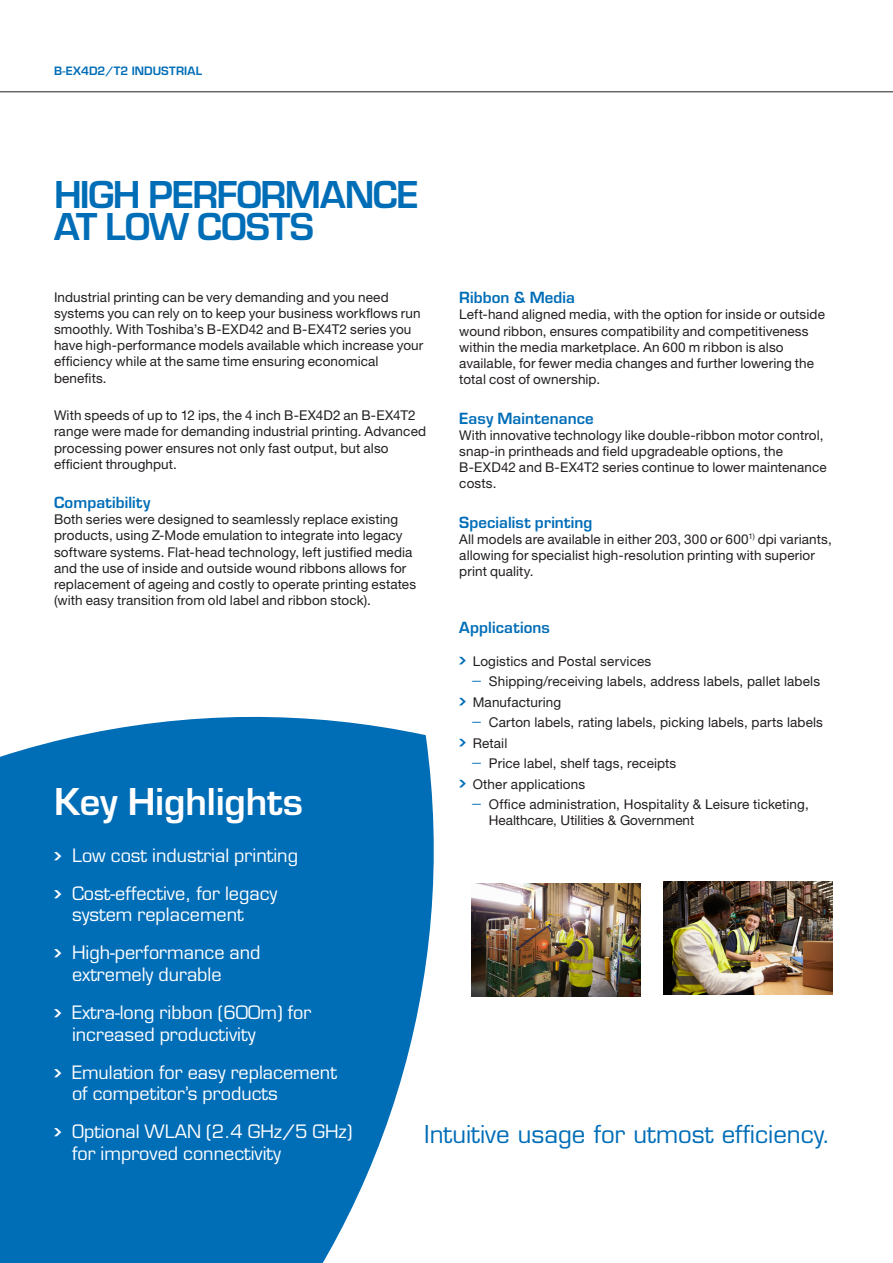
<style>
.page{position:relative;width:893px;height:1263px;background:#fff}
.page>*{position:absolute;margin:0;border:0;box-sizing:border-box;transform-origin:0 0}
.Section_title_gradie{font:600 36px/32.4px "Eurostile LT Std";letter-spacing:-.04em;color:#006db7}
.Highlight_bullets{font:600 36px "Eurostile LT Std";color:#fff}
.t1{font:24px "Eurostile LT Std";color:#006db7}
.Highlight_bullets-2{font:18px/21.6px "Eurostile LT Std";color:#fff}
.Sub_heading_level_1{font:600 15px "Eurostile LT Std";letter-spacing:.005em;color:#006db7}
.Main_text_BLACK{font:13.5px/16.2px "Helvetica Neue LT Std";letter-spacing:.01em;color:#231f20}
.t2{font:600 11.25px "Eurostile LT Std";letter-spacing:.01em;color:#006db7}
.s1{font-family:"Chevron";font-size:21px}
.s2{font-family:"Chevron";font-size:19.5px;color:#006db7}
.s3{font-family:"Caslon Book BE";font-size:19.5px;color:#006db7}
</style>
<div class="page">
<hr style="left:0;top:92px;width:893px;height:1px;background:#231f20">
<svg style="left:0;top:717px;width:434px;height:546px;background:#1579bc"></svg>
<img style="left:471px;top:883px;width:170px;height:113px">
<img style="left:663px;top:882px;width:170px;height:113px">
<p class="t2" style="left:54px;top:64px;width:150px">B-EX4D2/T2 INDUSTRIAL</p>
<p class="Section_title_gradie" style="left:54px;top:178px;width:366px">HIGH PERFORMANCE<br>AT LOW COSTS</p>
<p class="Main_text_BLACK" style="left:54px;top:289px;width:371px">Industrial printing can be very demanding and you need systems you can rely on to keep your business workflows run smoothly. With Toshiba’s B-EXD42 and B-EX4T2 series you have high-performance models available which increase your efficiency while at the same time ensuring economical benefits.</p>
<p class="Main_text_BLACK" style="left:54px;top:407px;width:374px">With speeds of up to 12 ips, the 4 inch B-EX4D2 an B-EX4T2 range were made for demanding industrial printing. Advanced processing power ensures not only fast output, but also efficient throughput.</p>
<p class="Sub_heading_level_1" style="left:54px;top:493px;width:98px">Compatibility</p>
<p class="Main_text_BLACK" style="left:54px;top:511px;width:364px">Both series were designed to seamlessly replace existing products, using Z-Mode emulation to integrate into legacy software systems. Flat-head technology, left justified media and the use of inside and outside wound ribbons allows for replacement of ageing and costly to operate printing estates (with easy transition from old label and ribbon stock).</p>
<p class="Sub_heading_level_1" style="left:459px;top:288px;width:117px">Ribbon &amp; Media</p>
<p class="Main_text_BLACK" style="left:459px;top:306px;width:367px">Left-hand aligned media, with the option for inside or outside wound ribbon, ensures compatibility and competitiveness within the media marketplace. An 600 m ribbon is also available, for fewer media changes and further lowering the total cost of ownership.</p>
<p class="Sub_heading_level_1" style="left:459px;top:409px;width:136px">Easy Maintenance</p>
<p class="Main_text_BLACK" style="left:459px;top:427px;width:369px">With innovative technology like double-ribbon motor control, snap-in printheads and field upgradeable options, the B-EXD42 and B-EX4T2 series continue to lower maintenance costs.</p>
<p class="Sub_heading_level_1" style="left:459px;top:513px;width:135px">Specialist printing</p>
<p class="Main_text_BLACK" style="left:459px;top:531px;width:374px">All models are available in either 203, 300 or 600<sup>1)</sup> dpi variants, allowing for specialist high-resolution printing with superior print quality.</p>
<p class="Highlight_bullets" style="left:54px;top:780px;width:250px">Key Highlights</p>
<p class="Highlight_bullets-2" style="left:54px;top:845px;width:246px"><span class="s1">•</span> Low cost industrial printing</p>
<p class="Highlight_bullets-2" style="left:72px;top:883px;width:207px;text-indent:-18px"><span class="s1">•</span> Cost-effective, for legacy system replacement</p>
<p class="Highlight_bullets-2" style="left:72px;top:942px;width:190px;text-indent:-18px"><span class="s1">•</span> High-performance and extremely durable</p>
<p class="Highlight_bullets-2" style="left:72px;top:1002px;width:241px;text-indent:-18px"><span class="s1">•</span> Extra-long ribbon (600m) for increased productivity</p>
<p class="Highlight_bullets-2" style="left:72px;top:1061px;width:266px;text-indent:-18px"><span class="s1">•</span> Emulation for easy replacement of competitor’s products</p>
<p class="Highlight_bullets-2" style="left:72px;top:1121px;width:282px;text-indent:-18px"><span class="s1">•</span> Optional WLAN (2.4 GHz/5 GHz) for improved connectivity</p>
<p class="Sub_heading_level_1" style="left:459px;top:618px;width:92px">Applications</p>
<p class="Main_text_BLACK" style="left:459px;top:653px;width:194px"><span class="s2">•</span> Logistics and Postal services</p>
<p class="Main_text_BLACK" style="left:472px;top:673px;width:350px"><span class="s3">–</span> Shipping/receiving labels, address labels, pallet labels</p>
<p class="Main_text_BLACK" style="left:459px;top:694px;width:103px"><span class="s2">•</span> Manufacturing</p>
<p class="Main_text_BLACK" style="left:472px;top:714px;width:353px"><span class="s3">–</span> Carton labels, rating labels, picking labels, parts labels</p>
<p class="Main_text_BLACK" style="left:459px;top:735px;width:50px"><span class="s2">•</span> Retail</p>
<p class="Main_text_BLACK" style="left:472px;top:755px;width:206px"><span class="s3">–</span> Price label, shelf tags, receipts</p>
<p class="Main_text_BLACK" style="left:459px;top:775px;width:127px"><span class="s2">•</span> Other applications</p>
<p class="Main_text_BLACK" style="left:489px;top:796px;width:321px;text-indent:-17px"><span class="s3">–</span> Office administration, Hospitality &amp; Leisure ticketing,<br>Healthcare, Utilities &amp; Government</p>
<p class="t1" style="left:424px;top:1120px;width:408px">Intuitive usage for utmost efficiency.</p>
</div>
